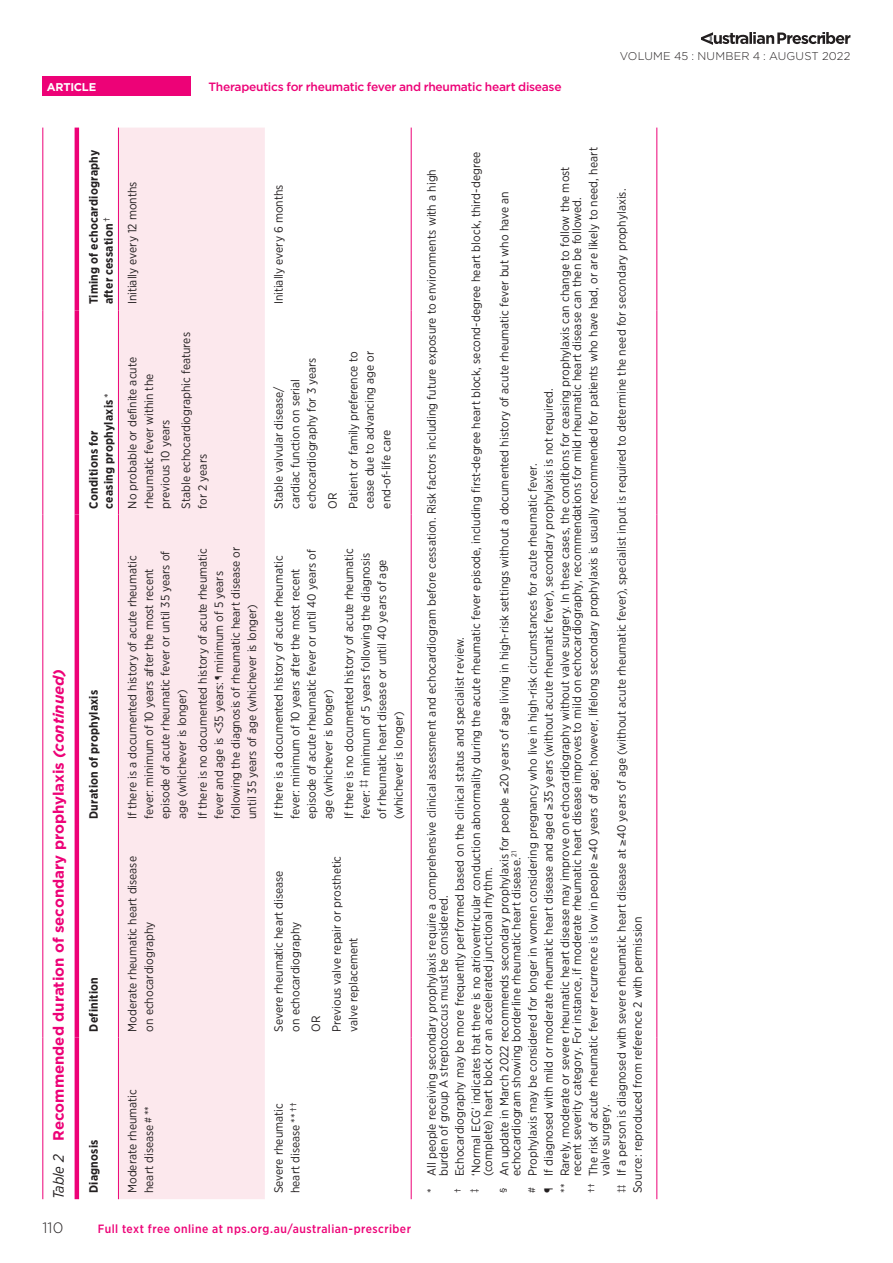
<style>
.page{position:relative;width:893px;height:1263px;background:#fff}
.page>*{position:absolute;margin:0;border:0;box-sizing:border-box;transform-origin:0 0}
.Table_Fig_Header{font:700 15px "Gotham";letter-spacing:-.005em;color:#ed0277}
.t1{font:300 15px "Gotham";color:#231f20}
.Table_Fig_Legend{font:12px/12px "Gotham Narrow";letter-spacing:.005em;color:#231f20}
.Table_Fig_Text{font:12px/16.5px "Gotham Narrow";color:#231f20}
.Table_Fig_Column_Hea{font:700 12px/15px "Gotham Narrow";letter-spacing:.02em;color:#231f20}
.Series_Turnover_Head{font:500 12px "Gotham";letter-spacing:-.02em;color:#ed0277}
.t2{font:500 12px "Gotham Narrow";letter-spacing:.035em;color:#ed0277}
.t3{font:300 11.25px "Gotham";letter-spacing:.02em;color:#231f20}
.t4{font:700 11.25px "Gotham";letter-spacing:-.02em;color:#fff}
.s1{font-family:"Gotham Narrow";font-weight:400;font-style:italic;color:#231f20}
.s2{font-style:italic}
.s3{font-weight:400;font-size:13.2px}
.s4{font-weight:400}
.s5{font-size:9.6px}
.s6{font-size:13.2px}
</style>
<div class="page">
<div style="left:43px;top:77px;width:148px;height:19px;background:#ed0277"></div>
<svg style="left:701px;top:32px;width:149px;height:13px"></svg>
<div style="left:119px;top:128px;width:146px;height:1071px;background:#fce8ed"></div>
<hr style="left:118px;top:1037px;width:1px;height:162px;background:#ed0277">
<hr style="left:118px;top:825px;width:1px;height:212px;background:#ed0277">
<hr style="left:118px;top:514px;width:1px;height:311px;background:#ed0277">
<hr style="left:118px;top:310px;width:1px;height:204px;background:#ed0277">
<hr style="left:118px;top:128px;width:1px;height:182px;background:#ed0277">
<hr style="left:75px;top:1037px;width:4px;height:162px;background:#ed0277">
<hr style="left:75px;top:825px;width:4px;height:212px;background:#ed0277">
<hr style="left:75px;top:514px;width:4px;height:311px;background:#ed0277">
<hr style="left:75px;top:310px;width:4px;height:204px;background:#ed0277">
<hr style="left:75px;top:128px;width:4px;height:182px;background:#ed0277">
<hr style="left:411px;top:1037px;width:1px;height:162px;background:#ed0277">
<hr style="left:411px;top:825px;width:1px;height:212px;background:#ed0277">
<hr style="left:411px;top:514px;width:1px;height:311px;background:#ed0277">
<hr style="left:411px;top:310px;width:1px;height:204px;background:#ed0277">
<hr style="left:411px;top:128px;width:1px;height:182px;background:#ed0277">
<hr style="left:656px;top:1037px;width:1px;height:162px;background:#ed0277">
<hr style="left:656px;top:825px;width:1px;height:212px;background:#ed0277">
<hr style="left:656px;top:514px;width:1px;height:311px;background:#ed0277">
<hr style="left:656px;top:310px;width:1px;height:204px;background:#ed0277">
<hr style="left:656px;top:128px;width:1px;height:182px;background:#ed0277">
<hr style="left:43px;top:1037px;width:1px;height:162px;background:#ed0277">
<hr style="left:43px;top:825px;width:1px;height:212px;background:#ed0277">
<hr style="left:43px;top:514px;width:1px;height:311px;background:#ed0277">
<hr style="left:43px;top:310px;width:1px;height:204px;background:#ed0277">
<hr style="left:43px;top:128px;width:1px;height:182px;background:#ed0277">
<p class="t4" style="left:47px;top:79px;width:51px">ARTICLE</p>
<p class="Series_Turnover_Head" style="left:208px;top:79px;width:355px">Therapeutics for rheumatic fever and rheumatic heart disease</p>
<p class="t3" style="left:620px;top:48px;width:232px">VOLUME 45 : NUMBER 4 : AUGUST 2022</p>
<p class="Table_Fig_Header" style="left:48px;top:1199px;width:532px;rotate:-90deg"><span class="s1">Table 2</span> Recommended duration of secondary prophylaxis <span class="s2">(continued)</span></p>
<p class="Table_Fig_Column_Hea" style="left:86px;top:304px;width:156px;rotate:-90deg">Timing of echocardiography after cessation <span class="s3">†</span></p>
<p class="Table_Fig_Column_Hea" style="left:86px;top:508px;width:117px;rotate:-90deg">Conditions for ceasing prophylaxis <span class="s4">*</span></p>
<p class="Table_Fig_Text" style="left:124px;top:304px;width:124px;rotate:-90deg">Initially every 12 months</p>
<p class="Table_Fig_Text" style="left:124px;top:508px;width:153px;rotate:-90deg">No probable or definite acute rheumatic fever within the previous 10 years</p>
<p class="Table_Fig_Text" style="left:178px;top:508px;width:178px;rotate:-90deg">Stable echocardiographic features for 2 years</p>
<p class="Table_Fig_Text" style="left:270px;top:304px;width:121px;rotate:-90deg">Initially every 6 months</p>
<p class="Table_Fig_Text" style="left:270px;top:508px;width:153px;rotate:-90deg">Stable valvular disease/ cardiac function on serial echocardiography for 3 years</p>
<p class="Table_Fig_Text" style="left:324px;top:508px;width:18px;rotate:-90deg">OR</p>
<p class="Table_Fig_Text" style="left:345px;top:508px;width:159px;text-align:justify;rotate:-90deg">Patient or family preference to cease due to advancing age or end-of-life care</p>
<p class="Table_Fig_Column_Hea" style="left:86px;top:819px;width:131px;rotate:-90deg">Duration of prophylaxis</p>
<p class="Table_Fig_Column_Hea" style="left:86px;top:1031px;width:56px;rotate:-90deg">Definition</p>
<p class="Table_Fig_Text" style="left:124px;top:819px;width:269px;rotate:-90deg">If there is a documented history of acute rheumatic fever: minimum of 10 years after the most recent episode of acute rheumatic fever or until 35 years of age (whichever is longer)</p>
<p class="Table_Fig_Text" style="left:194px;top:819px;width:274px;rotate:-90deg">If there is no documented history of acute rheumatic fever and age is &lt;35 years: <span class="s5">¶</span> minimum of 5 years following the diagnosis of rheumatic heart disease or until 35 years of age (whichever is longer)</p>
<p class="Table_Fig_Text" style="left:124px;top:1031px;width:177px;rotate:-90deg">Moderate rheumatic heart disease on echocardiography</p>
<p class="Table_Fig_Text" style="left:270px;top:819px;width:271px;rotate:-90deg">If there is a documented history of acute rheumatic fever: minimum of 10 years after the most recent episode of acute rheumatic fever or until 40 years of age (whichever is longer)</p>
<p class="Table_Fig_Text" style="left:340px;top:819px;width:272px;rotate:-90deg">If there is no documented history of acute rheumatic fever:‡‡ minimum of 5 years following the diagnosis of rheumatic heart disease or until 40 years of age (whichever is longer)</p>
<p class="Table_Fig_Text" style="left:270px;top:1031px;width:163px;rotate:-90deg">Severe rheumatic heart disease on echocardiography</p>
<p class="Table_Fig_Text" style="left:307px;top:1031px;width:18px;rotate:-90deg">OR</p>
<p class="Table_Fig_Text" style="left:328px;top:1031px;width:177px;rotate:-90deg">Previous valve repair or prosthetic valve replacement</p>
<p class="Table_Fig_Column_Hea" style="left:86px;top:1193px;width:55px;rotate:-90deg">Diagnosis</p>
<p class="Table_Fig_Text" style="left:124px;top:1193px;width:105px;rotate:-90deg">Moderate rheumatic heart disease <span class="s5">#</span> **</p>
<p class="Table_Fig_Text" style="left:270px;top:1193px;width:92px;rotate:-90deg">Severe rheumatic heart disease **<span class="s6">††</span></p>
<p class="Table_Fig_Legend" style="left:587px;top:1176px;width:1030px;text-indent:-17px;rotate:-90deg"><span class="s6">††</span> The risk of acute rheumatic fever recurrence is low in people ≥40 years of age; however, lifelong secondary prophylaxis is usually recommended for patients who have had, or are likely to need, heart valve surgery.</p>
<p class="Table_Fig_Legend" style="left:470px;top:1176px;width:1026px;text-indent:-17px;rotate:-90deg">‡ ‘Normal ECG’ indicates that there is no atrioventricular conduction abnormality during the acute rheumatic fever episode, including first-degree heart block, second-degree heart block, third-degree (complete) heart block or an accelerated junctional rhythm.</p>
<p class="Table_Fig_Legend" style="left:559px;top:1176px;width:1011px;text-indent:-17px;rotate:-90deg">** Rarely, moderate or severe rheumatic heart disease may improve on echocardiography without valve surgery. In these cases, the conditions for ceasing prophylaxis can change to follow the most recent severity category. For instance, if moderate rheumatic heart disease improves to mild on echocardiography, recommendations for mild rheumatic heart disease can then be followed.</p>
<p class="Table_Fig_Legend" style="left:425px;top:1176px;width:1008px;text-indent:-17px;rotate:-90deg">* All people receiving secondary prophylaxis require a comprehensive clinical assessment and echocardiogram before cessation. Risk factors including future exposure to environments with a high burden of group A streptococcus must be considered.</p>
<p class="Table_Fig_Legend" style="left:615px;top:1193px;width:1006px;rotate:-90deg">‡‡ If a person is diagnosed with severe rheumatic heart disease at ≥40 years of age (without acute rheumatic fever), specialist input is required to determine the need for secondary prophylaxis.</p>
<p class="Table_Fig_Legend" style="left:498px;top:1176px;width:986px;text-indent:-17px;rotate:-90deg"><span class="s5">§</span> An update in March 2022 recommends secondary prophylaxis for people ≤20 years of age living in high-risk settings without a documented history of acute rheumatic fever but who have an echocardiogram showing borderline rheumatic heart disease.<sup>21</sup></p>
<p class="Table_Fig_Legend" style="left:542px;top:1193px;width:806px;rotate:-90deg">¶ If diagnosed with mild or moderate rheumatic heart disease and aged ≥35 years (without acute rheumatic fever), secondary prophylaxis is not required.</p>
<p class="Table_Fig_Legend" style="left:526px;top:1193px;width:731px;rotate:-90deg"><span class="s5">#</span> Prophylaxis may be considered for longer in women considering pregnancy who live in high-risk circumstances for acute rheumatic fever.</p>
<p class="Table_Fig_Legend" style="left:453px;top:1193px;width:558px;rotate:-90deg"><span class="s6">†</span> Echocardiography may be more frequently performed based on the clinical status and specialist review.</p>
<p class="Table_Fig_Legend" style="left:631px;top:1193px;width:278px;rotate:-90deg">Source: reproduced from reference 2 with permission</p>
<p class="t1" style="left:43px;top:1218px;width:22px">110</p>
<p class="t2" style="left:98px;top:1221px;width:315px">Full text free online at nps.org.au/australian-prescriber</p>
</div>
